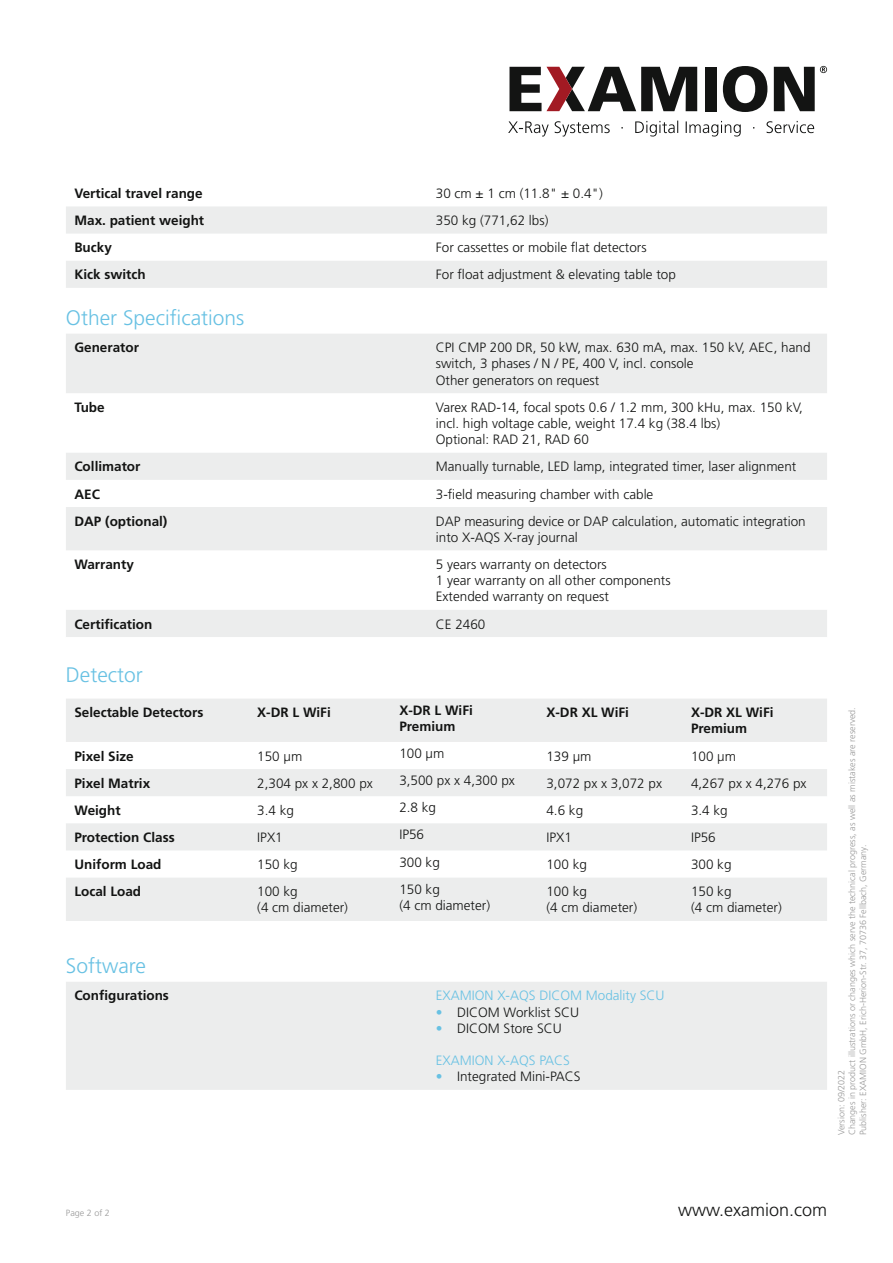
<style>
.page{position:relative;width:893px;height:1263px;background:#fff}
.page>*{position:absolute;margin:0;border:0;box-sizing:border-box;transform-origin:0 0}
.Unterüberschrift_1_g{font:300 21px "Frutiger LT Std";color:#68c1e3}
.t1{font:300 18px "Frutiger LT Std";color:#131413}
.Werte{font:300 13.5px/16.2px "Frutiger LT Std";color:#131413}
.Wertbezeichnungen{font:700 13.5px/16.2px "Frutiger LT Std";color:#131413}
.Werte-2{font:300 13.5px "Frutiger LT Std";color:#68c1e3}
.t2{font:300 9px/10.8px "Frutiger LT Std";color:#999}
.s1{color:#68c1e3}
</style>
<div class="page">
<div style="left:705px;top:67px;width:12px;height:44px;background:#131413"></div>
<svg style="left:723px;top:66px;width:44px;height:46px"></svg>
<svg style="left:774px;top:66px;width:53px;height:45px"></svg>
<svg style="left:509px;top:67px;width:188px;height:44px"></svg>
<svg style="left:508px;top:121px;width:306px;height:16px"></svg>
<svg style="left:66px;top:206px;width:761px;height:82px;fill:#eceded"></svg>
<svg style="left:66px;top:334px;width:761px;height:303px;fill:#eceded"></svg>
<svg style="left:66px;top:699px;width:761px;height:222px;fill:#eceded"></svg>
<div style="left:66px;top:982px;width:761px;height:108px;background:#eceded"></div>
<p class="Wertbezeichnungen" style="left:74px;top:185px;width:130px">Vertical travel range</p>
<p class="Werte" style="left:436px;top:185px;width:169px">30 cm ± 1 cm (11.8" ± 0.4")</p>
<p class="Wertbezeichnungen" style="left:74px;top:212px;width:131px">Max. patient weight</p>
<p class="Werte" style="left:436px;top:213px;width:114px">350 kg (771,62 lbs)</p>
<p class="Wertbezeichnungen" style="left:74px;top:239px;width:39px">Bucky</p>
<p class="Werte" style="left:436px;top:240px;width:212px">For cassettes or mobile flat detectors</p>
<p class="Wertbezeichnungen" style="left:74px;top:267px;width:73px">Kick switch</p>
<p class="Werte" style="left:436px;top:267px;width:242px">For float adjustment &amp; elevating table top</p>
<p class="Unterüberschrift_1_g" style="left:66px;top:306px;width:180px">Other Specifications</p>
<p class="Wertbezeichnungen" style="left:74px;top:340px;width:66px">Generator</p>
<p class="Werte" style="left:436px;top:340px;width:376px">CPI CMP 200 DR, 50 kW, max. 630 mA, max. 150 kV, AEC, hand switch, 3 phases / N / PE, 400 V, incl. console</p>
<p class="Werte" style="left:436px;top:372px;width:165px">Other generators on request</p>
<p class="Wertbezeichnungen" style="left:74px;top:399px;width:32px">Tube</p>
<p class="Werte" style="left:436px;top:399px;width:369px">Varex RAD-14, focal spots 0.6 / 1.2 mm, 300 kHu, max. 150 kV, incl. high voltage cable, weight 17.4 kg (38.4 lbs)</p>
<p class="Werte" style="left:436px;top:432px;width:155px">Optional: RAD 21, RAD 60</p>
<p class="Wertbezeichnungen" style="left:74px;top:459px;width:68px">Collimator</p>
<p class="Werte" style="left:436px;top:459px;width:362px">Manually turnable, LED lamp, integrated timer, laser alignment</p>
<p class="Wertbezeichnungen" style="left:74px;top:486px;width:27px">AEC</p>
<p class="Werte" style="left:436px;top:486px;width:219px">3-field measuring chamber with cable</p>
<p class="Wertbezeichnungen" style="left:74px;top:513px;width:95px">DAP (optional)</p>
<p class="Werte" style="left:436px;top:513px;width:371px">DAP measuring device or DAP calculation, automatic integration into X-AQS X-ray journal</p>
<p class="Wertbezeichnungen" style="left:74px;top:556px;width:61px">Warranty</p>
<p class="Werte" style="left:436px;top:556px;width:173px">5 years warranty on detectors</p>
<p class="Werte" style="left:436px;top:573px;width:236px">1 year warranty on all other components</p>
<p class="Werte" style="left:436px;top:589px;width:175px">Extended warranty on request</p>
<p class="Wertbezeichnungen" style="left:74px;top:616px;width:80px">Certification</p>
<p class="Werte" style="left:436px;top:616px;width:51px">CE 2460</p>
<p class="Unterüberschrift_1_g" style="left:66px;top:662px;width:78px">Detector</p>
<p class="Wertbezeichnungen" style="left:74px;top:704px;width:131px">Selectable Detectors</p>
<p class="Wertbezeichnungen" style="left:257px;top:704px;width:75px">X-DR L WiFi</p>
<p class="Wertbezeichnungen" style="left:399px;top:702px;width:75px">X-DR L WiFi<br>Premium</p>
<p class="Wertbezeichnungen" style="left:546px;top:704px;width:84px">X-DR XL WiFi</p>
<p class="Wertbezeichnungen" style="left:691px;top:704px;width:84px">X-DR XL WiFi<br>Premium</p>
<p class="Wertbezeichnungen" style="left:74px;top:748px;width:61px">Pixel Size</p>
<p class="Werte" style="left:257px;top:748px;width:47px">150 µm</p>
<p class="Werte" style="left:399px;top:745px;width:47px">100 µm</p>
<p class="Werte" style="left:546px;top:748px;width:47px">139 µm</p>
<p class="Werte" style="left:691px;top:748px;width:47px">100 µm</p>
<p class="Wertbezeichnungen" style="left:74px;top:775px;width:77px">Pixel Matrix</p>
<p class="Werte" style="left:257px;top:775px;width:117px">2,304 px x 2,800 px</p>
<p class="Werte" style="left:399px;top:773px;width:117px">3,500 px x 4,300 px</p>
<p class="Werte" style="left:546px;top:775px;width:117px">3,072 px x 3,072 px</p>
<p class="Werte" style="left:691px;top:775px;width:117px">4,267 px x 4,276 px</p>
<p class="Wertbezeichnungen" style="left:74px;top:802px;width:48px">Weight</p>
<p class="Werte" style="left:257px;top:802px;width:38px">3.4 kg</p>
<p class="Werte" style="left:399px;top:800px;width:38px">2.8 kg</p>
<p class="Werte" style="left:546px;top:802px;width:38px">4.6 kg</p>
<p class="Werte" style="left:691px;top:802px;width:38px">3.4 kg</p>
<p class="Wertbezeichnungen" style="left:74px;top:829px;width:102px">Protection Class</p>
<p class="Werte" style="left:257px;top:829px;width:27px">IPX1</p>
<p class="Werte" style="left:399px;top:827px;width:26px">IP56</p>
<p class="Werte" style="left:546px;top:829px;width:27px">IPX1</p>
<p class="Werte" style="left:691px;top:829px;width:26px">IP56</p>
<p class="Wertbezeichnungen" style="left:74px;top:856px;width:89px">Uniform Load</p>
<p class="Werte" style="left:257px;top:856px;width:42px">150 kg</p>
<p class="Werte" style="left:399px;top:854px;width:42px">300 kg</p>
<p class="Werte" style="left:546px;top:856px;width:42px">100 kg</p>
<p class="Werte" style="left:691px;top:856px;width:42px">300 kg</p>
<p class="Wertbezeichnungen" style="left:74px;top:883px;width:68px">Local Load</p>
<p class="Werte" style="left:257px;top:884px;width:92px">100 kg<br>(4 cm diameter)</p>
<p class="Werte" style="left:399px;top:881px;width:92px">150 kg<br>(4 cm diameter)</p>
<p class="Werte" style="left:546px;top:884px;width:92px">100 kg<br>(4 cm diameter)</p>
<p class="Werte" style="left:691px;top:884px;width:92px">150 kg<br>(4 cm diameter)</p>
<p class="Unterüberschrift_1_g" style="left:66px;top:954px;width:82px">Software</p>
<p class="Wertbezeichnungen" style="left:74px;top:988px;width:96px">Configurations</p>
<p class="Werte-2" style="left:436px;top:988px;width:230px">EXAMION X-AQS DICOM Modality SCU</p>
<p class="Werte" style="left:436px;top:1004px;width:145px"><span class="s1">•</span> DICOM Worklist SCU</p>
<p class="Werte" style="left:436px;top:1020px;width:128px"><span class="s1">•</span> DICOM Store SCU</p>
<p class="Werte-2" style="left:436px;top:1053px;width:136px">EXAMION X-AQS PACS</p>
<p class="Werte" style="left:436px;top:1069px;width:146px"><span class="s1">•</span> Integrated Mini-PACS</p>
<p class="t2" style="left:836px;top:1135px;width:429px;rotate:-90deg">Version: 09/2022<br>Changes in product illustrations or changes which serve the technical progress, as well as mistakes are reserved.<br>Publisher: EXAMION GmbH, Erich-Herion-Str. 37, 70736 Fellbach, Germany.</p>
<p class="t2" style="left:66px;top:1208px;width:46px">Page 2 of 2</p>
<h2 class="t1" style="left:678px;top:1200px;width:151px">www.examion.com</h2>
</div>
